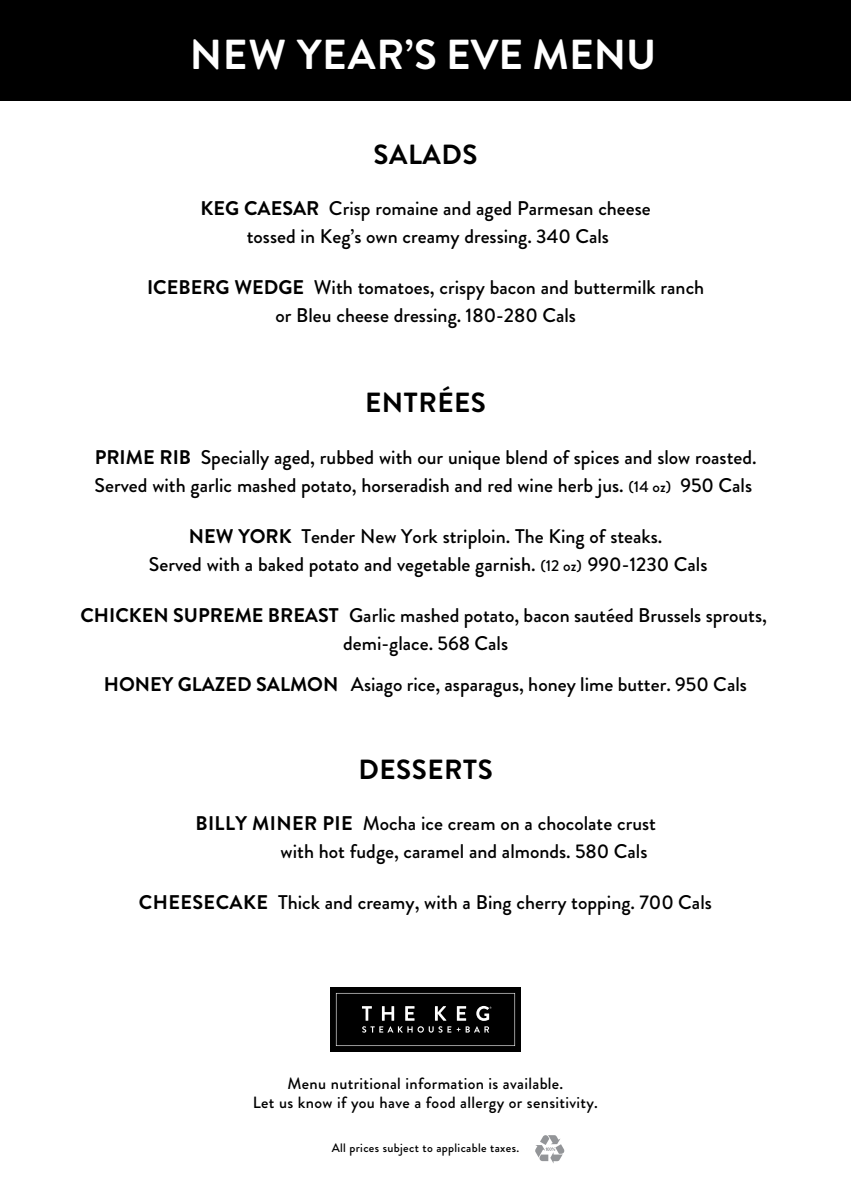
<style>
.page{position:relative;width:851px;height:1197px;background:#fff}
.page>*{position:absolute;margin:0;border:0;box-sizing:border-box;transform-origin:0 0}
.t1{font:700 41.82px "Brandon Grotesque";letter-spacing:.01em;color:#fff}
.t2{font:700 27.65px "Brandon Grotesque";letter-spacing:.02em;color:#000}
.t3{font:500 19.78px/27.7px "Brandon Grotesque";color:#000;text-align:center}
.t4{font:500 16.28px/18.4px "Brandon Grotesque";letter-spacing:.02em;color:#000;text-align:center}
.t5{font:500 15.75px "Brandon Grotesque";color:#000}
.t6{font:500 12.25px "Brandon Grotesque";letter-spacing:.02em;color:#000}
.s1{font-weight:700}
</style>
<div class="page">
<div style="left:0;top:0;width:850px;height:100px;background:#000"></div>
<div style="left:330px;top:987px;width:190px;height:65px;background:#000"></div>
<svg style="left:336px;top:993px;width:179px;height:53px"></svg>
<svg style="left:535px;top:1135px;width:29px;height:28px"></svg>
<p class="t1" style="left:190px;top:25px;width:468px">NEW YEAR’S EVE MENU</p>
<p class="t2" style="left:373px;top:135px;width:105px">SALADS</p>
<p class="t3" style="left:200px;top:195px;width:452px"><span class="s1">KEG CAESAR</span> Crisp romaine and aged Parmesan cheese tossed in Keg’s own creamy dressing. 340 Cals</p>
<p class="t3" style="left:147px;top:274px;width:558px"><span class="s1">ICEBERG WEDGE</span> With tomatoes, crispy bacon and buttermilk ranch or Bleu cheese dressing. 180-280 Cals</p>
<p class="t2" style="left:365px;top:384px;width:122px">ENTRÉES</p>
<p class="t3" style="left:94px;top:444px;width:663px;text-align:left"><span class="s1">PRIME RIB</span> Specially aged, rubbed with our unique blend of spices and slow roasted.<br>Served with garlic mashed potato, horseradish and red wine herb jus.</p>
<p class="t3" style="left:680px;top:471px;width:73px">950 Cals</p>
<p class="t5" style="left:628px;top:475px;width:44px">(14 oz)</p>
<p class="t3" style="left:149px;top:523px;width:515px;text-align:left;text-indent:40px"><span class="s1">NEW YORK</span> Tender New York striploin. The King of steaks.<br>Served with a baked potato and vegetable garnish.</p>
<p class="t3" style="left:588px;top:550px;width:121px">990-1230 Cals</p>
<p class="t5" style="left:540px;top:554px;width:43px">(12 oz)</p>
<p class="t3" style="left:80px;top:602px;width:688px"><span class="s1">CHICKEN SUPREME BREAST</span> Garlic mashed potato, bacon sautéed Brussels sprouts, demi-glace. 568 Cals</p>
<p class="t3" style="left:104px;top:671px;width:644px"><span class="s1">HONEY GLAZED SALMON</span> Asiago rice, asparagus, honey lime butter. 950 Cals</p>
<p class="t2" style="left:358px;top:750px;width:136px">DESSERTS</p>
<p class="t3" style="left:280px;top:810px;width:377px;text-align:left;text-indent:-85px"><span class="s1">BILLY MINER PIE</span> Mocha ice cream on a chocolate crust with hot fudge, caramel and almonds. 580 Cals</p>
<p class="t3" style="left:139px;top:889px;width:574px"><span class="s1">CHEESECAKE</span> Thick and creamy, with a Bing cherry topping. 700 Cals</p>
<p class="t4" style="left:253px;top:1075px;width:347px">Menu nutritional information is available.<br>Let us know if you have a food allergy or sensitivity.</p>
<p class="t6" style="left:332px;top:1139px;width:189px">All prices subject to applicable taxes.</p>
</div>
